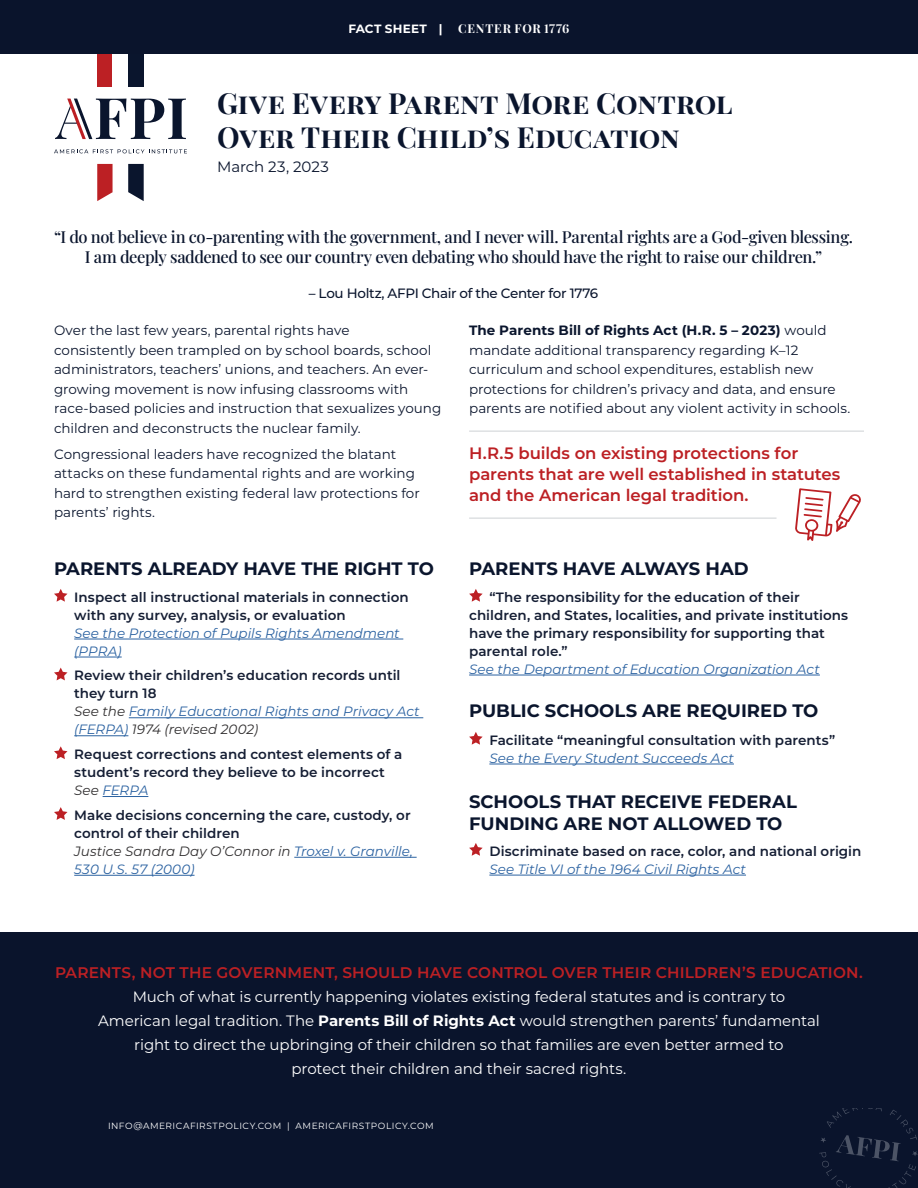
<style>
.page{position:relative;width:918px;height:1188px;background:#fff}
.page>*{position:absolute;margin:0;border:0;box-sizing:border-box;transform-origin:0 0}
.t1{font:700 28.5px/34.2px "Playfair Display SC";color:#0a152d}
.t2{font:700 18px/21.6px "Montserrat";color:#0a152d}
.t3{font:16.5px/20.1px "Playfair Display";letter-spacing:-.025em;color:#0a152d;text-align:center}
.t4{font:600 16.5px/21px "Montserrat";letter-spacing:-.005em;color:#bc2024}
.t5{font:600 15.3px "Montserrat";letter-spacing:.015em;color:#bc2024}
.t6{font:15px/24px "Montserrat";letter-spacing:-.005em;color:#fff;text-align:center}
.t7{font:15px "Montserrat";letter-spacing:-.005em;color:#0a152d}
.t8{font:600 13.5px/18px "Montserrat";letter-spacing:.005em;color:#151e34}
.t9{font:13.5px/19.5px "Montserrat";color:#0a152d}
.t10{font:italic 13.5px/18px "Montserrat";color:#2b62a1}
.t11{font:500 13.5px "Montserrat";letter-spacing:-.025em;color:#0a152d}
.t12{font:700 12px "Playfair Display SC";letter-spacing:.065em;color:#fff}
.t13{font:700 12px "Montserrat";letter-spacing:.02em;color:#fff}
.t14{font:9px "Montserrat";letter-spacing:.06em;color:#fff}
.s1{font-family:"Montserrat"}
.s2{font-weight:700}
.s3{font-weight:400;font-style:italic;color:#312f30}
.s4{font-weight:400;font-style:italic;color:#2b62a1}
</style>
<div class="page">
<div style="left:97px;top:40px;width:16px;height:47px;background:#bc2024"></div>
<div style="left:128px;top:40px;width:16px;height:47px;background:#0a152d"></div>
<svg style="left:97px;top:164px;width:47px;height:37px"></svg>
<svg style="left:54px;top:149px;width:133px;height:4px"></svg>
<svg style="left:55px;top:99px;width:131px;height:40px"></svg>
<div style="left:0;top:1107px;width:918px;height:81px;background:#0a142c"></div>
<svg style="left:819px;top:1108px;width:99px;height:80px"></svg>
<hr style="left:469px;top:430px;width:395px;height:2px;background:#dee0e3">
<hr style="left:469px;top:517px;width:308px;height:2px;background:#dee0e3">
<div style="left:0;top:0;width:918px;height:54px;background:#0a142c"></div>
<div style="left:0;top:932px;width:918px;height:175px;background:#0a142c"></div>
<svg style="left:795px;top:488px;width:66px;height:53px"></svg>
<hr style="left:74px;top:639px;width:329px;height:1px;background:#2b62a1">
<hr style="left:74px;top:657px;width:48px;height:1px;background:#2b62a1">
<hr style="left:129px;top:717px;width:294px;height:1px;background:#2b62a1">
<hr style="left:74px;top:735px;width:54px;height:1px;background:#2b62a1">
<hr style="left:103px;top:796px;width:45px;height:1px;background:#2b62a1">
<hr style="left:294px;top:857px;width:123px;height:1px;background:#2b62a1">
<hr style="left:74px;top:875px;width:121px;height:1px;background:#2b62a1">
<svg style="left:54px;top:589px;width:14px;height:13px"></svg>
<svg style="left:54px;top:668px;width:14px;height:12px"></svg>
<svg style="left:54px;top:746px;width:14px;height:13px"></svg>
<svg style="left:54px;top:807px;width:14px;height:13px"></svg>
<hr style="left:469px;top:675px;width:351px;height:1px;background:#2b62a1">
<svg style="left:469px;top:589px;width:14px;height:13px"></svg>
<hr style="left:489px;top:764px;width:245px;height:1px;background:#2b62a1">
<svg style="left:469px;top:732px;width:14px;height:13px"></svg>
<hr style="left:489px;top:875px;width:257px;height:1px;background:#2b62a1">
<svg style="left:469px;top:843px;width:14px;height:13px"></svg>
<p class="t13" style="left:348px;top:21px;width:96px">FACT SHEET |</p>
<p class="t12" style="left:363px;top:20px;width:208px"><span class="s1">FACT SHEET |</span>CENTER FOR 1776</p>
<p class="t12" style="left:473px;top:20px;width:84px">CENTER FOR</p>
<h1 class="t1" style="left:217px;top:83px;width:517px">Give Every Parent More Control<br>Over Their Child’s Education</h1>
<p class="t7" style="left:217px;top:157px;width:113px">March 23, 2023</p>
<p class="t3" style="left:54px;top:225px;width:801px">“I do not believe in co-parenting with the government, and I never will. Parental rights are a God-given blessing.<br>I am deeply saddened to see our country even debating who should have the right to raise our children.”</p>
<p class="t11" style="left:309px;top:284px;width:291px">– Lou Holtz, AFPI Chair of the Center for 1776</p>
<p class="t9" style="left:54px;top:320px;width:389px">Over the last few years, parental rights have<br>consistently been trampled on by school boards, school administrators, teachers’ unions, and teachers. An ever&shy;growing movement is now infusing classrooms with race-based policies and instruction that sexualizes young children and deconstructs the nuclear family.</p>
<p class="t9" style="left:54px;top:444px;width:367px">Congressional leaders have recognized the blatant attacks on these fundamental rights and are working hard to strengthen existing federal law protections for parents’ rights.</p>
<p class="t9" style="left:469px;top:320px;width:383px"><span class="s2">The Parents Bill of Rights Act (H.R. 5 – 2023)</span> would mandate additional transparency regarding K–12 curriculum and school expenditures, establish new protections for children’s privacy and data, and ensure parents are notified about any violent activity in schools.</p>
<p class="t4" style="left:469px;top:442px;width:373px">H.R.5 builds on existing protections for parents that are well established in statutes and the American legal tradition.</p>
<h2 class="t2" style="left:54px;top:557px;width:381px">PARENTS ALREADY HAVE THE RIGHT TO</h2>
<h2 class="t2" style="left:469px;top:557px;width:281px">PARENTS HAVE ALWAYS HAD</h2>
<p class="t8" style="left:74px;top:587px;width:336px">Inspect all instructional materials in connection with any survey, analysis, or evaluation</p>
<p class="t10" style="left:74px;top:623px;width:327px">See the Protection of Pupils Rights Amendment (PPRA)</p>
<p class="t8" style="left:74px;top:666px;width:347px">Review their children’s education records until they turn 18<br><span class="s3">See the</span> <span class="s4">Family Educational Rights and Privacy Act (FERPA)</span> <span class="s3">1974 (revised 2002)</span></p>
<p class="t8" style="left:74px;top:745px;width:330px">Request corrections and contest elements of a student’s record they believe to be incorrect<br><span class="s3">See</span> <span class="s4">FERPA</span></p>
<p class="t8" style="left:74px;top:806px;width:340px">Make decisions concerning the care, custody, or control of their children<br><span class="s3">Justice Sandra Day O’Connor in</span> <span class="s4">Troxel v. Granville, 530 U.S. 57 (2000)</span></p>
<p class="t8" style="left:469px;top:587px;width:381px;text-indent:20px">“The responsibility for the education of their children, and States, localities, and private institutions have the primary responsibility for supporting that parental role.”</p>
<p class="t10" style="left:469px;top:659px;width:352px">See the Department of Education Organization Act</p>
<h2 class="t2" style="left:469px;top:699px;width:351px">PUBLIC SCHOOLS ARE REQUIRED TO</h2>
<p class="t8" style="left:489px;top:730px;width:347px">Facilitate “meaningful consultation with parents”</p>
<p class="t10" style="left:489px;top:748px;width:246px">See the Every Student Succeeds Act</p>
<h2 class="t2" style="left:469px;top:790px;width:329px">SCHOOLS THAT RECEIVE FEDERAL<br>FUNDING ARE NOT ALLOWED TO</h2>
<p class="t8" style="left:489px;top:841px;width:374px">Discriminate based on race, color, and national origin</p>
<p class="t10" style="left:489px;top:859px;width:258px">See Title VI of the 1964 Civil Rights Act</p>
<p class="t5" style="left:55px;top:961px;width:810px">PARENTS, NOT THE GOVERNMENT, SHOULD HAVE CONTROL OVER THEIR CHILDREN’S EDUCATION.</p>
<p class="t6" style="left:98px;top:984px;width:723px">Much of what is currently happening violates existing federal statutes and is contrary to American legal tradition. The <span class="s2">Parents Bill of Rights Act</span> would strengthen parents’ fundamental right to direct the upbringing of their children so that families are even better armed to<br>protect their children and their sacred rights.</p>
<p class="t14" style="left:108px;top:1120px;width:327px">INFO@AMERICAFIRSTPOLICY.COM | AMERICAFIRSTPOLICY.COM</p>
</div>
